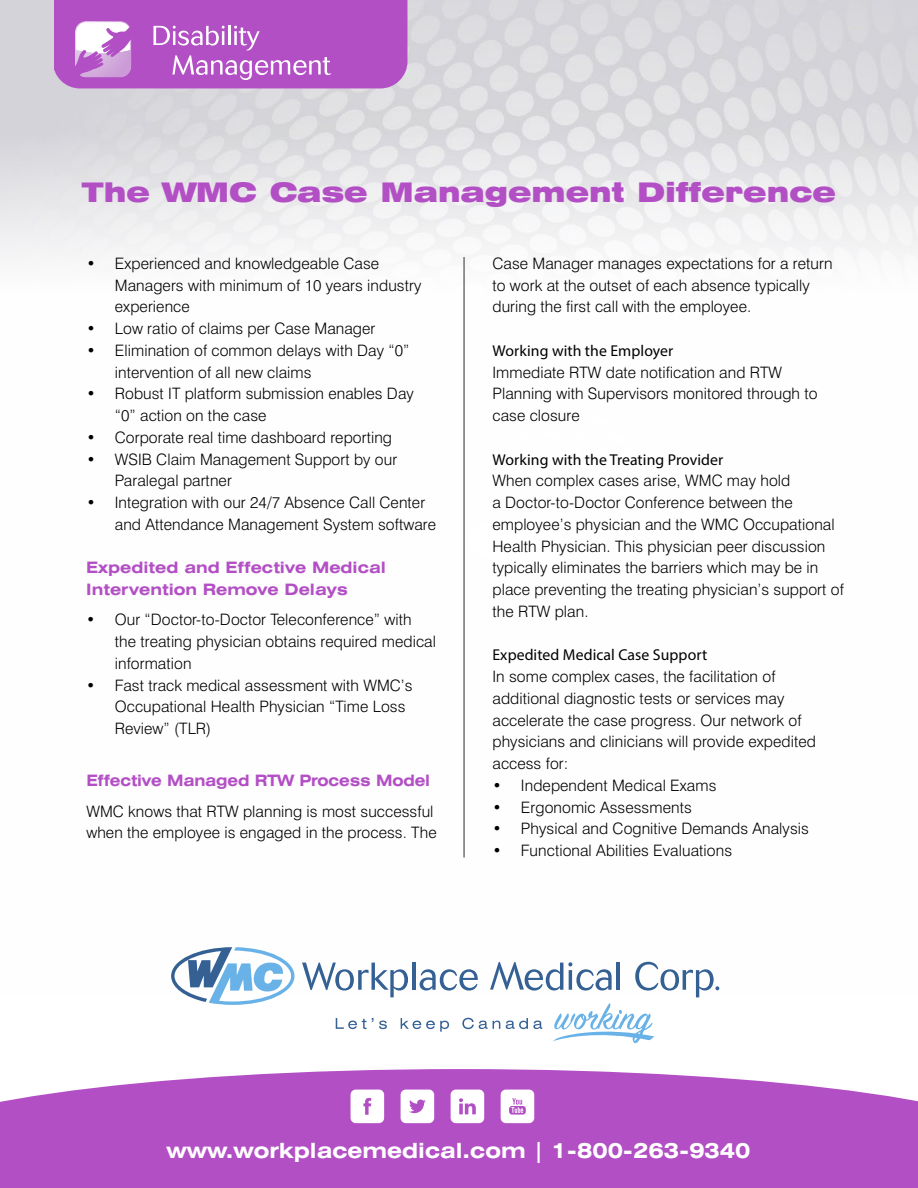
<style>
.page{position:relative;width:918px;height:1188px;background:#fff}
.page>*{position:absolute;margin:0;border:0;box-sizing:border-box;transform-origin:0 0}
.t1{font:900 expanded 27px "Swiss 721 BT";color:#b34fc5}
.t2{font:700 expanded 21px "Swiss 721 BT";color:#fff}
.t3{font:300 15.75px/21.8px "Swiss 721 BT";letter-spacing:.005em;color:#000}
.t4{font:15.75px "Myriad Pro";letter-spacing:.005em;color:#000}
.t5{font:700 expanded 15.75px/21.8px "Swiss 721 BT";color:#b34fc5}
.t6{font:700 expanded 15.75px "Swiss 721 BT";color:#b34fc5;scale:.95 1}
</style>
<div class="page">
<svg style="left:0;top:1069px;width:918px;height:119px;background:#b95eca"></svg>
<img style="left:0;top:0;width:918px;height:990px">
<svg style="left:336px;top:1018px;width:51px;height:11px"></svg>
<svg style="left:401px;top:1018px;width:48px;height:14px"></svg>
<svg style="left:462px;top:1018px;width:38px;height:11px"></svg>
<svg style="left:506px;top:1018px;width:36px;height:11px"></svg>
<svg style="left:552px;top:1003px;width:103px;height:40px"></svg>
<svg style="left:171px;top:947px;width:123px;height:58px"></svg>
<svg style="left:302px;top:963px;width:106px;height:34px"></svg>
<hr style="left:412px;top:963px;width:4px;height:27px;background:#346094">
<svg style="left:420px;top:969px;width:58px;height:22px"></svg>
<hr style="left:617px;top:963px;width:3px;height:27px;background:#346094">
<svg style="left:635px;top:962px;width:84px;height:35px"></svg>
<svg style="left:490px;top:962px;width:122px;height:29px"></svg>
<svg style="left:351px;top:1090px;width:33px;height:33px"></svg>
<svg style="left:401px;top:1090px;width:33px;height:33px"></svg>
<svg style="left:451px;top:1090px;width:33px;height:33px"></svg>
<svg style="left:501px;top:1090px;width:33px;height:33px"></svg>
<hr style="left:463px;top:257px;width:2px;height:601px;background:#717271">
<svg style="left:54px;top:0;width:353px;height:88px;background:#ba62ca"></svg>
<h1 class="t1" style="left:82px;top:176px;width:756px">The WMC Case Management Difference</h1>
<p class="t3" style="left:115px;top:252px;width:308px;text-indent:-28px">• Experienced and knowledgeable Case<br>Managers with minimum of 10 years industry experience</p>
<p class="t3" style="left:86px;top:317px;width:291px">• Low ratio of claims per Case Manager</p>
<p class="t3" style="left:115px;top:339px;width:296px;text-indent:-28px">• Elimination of common delays with Day “0” intervention of all new claims</p>
<p class="t3" style="left:115px;top:383px;width:301px;text-indent:-28px">• Robust IT platform submission enables Day “0” action on the case</p>
<p class="t3" style="left:86px;top:426px;width:307px">• Corporate real time dashboard reporting</p>
<p class="t3" style="left:115px;top:448px;width:284px;text-indent:-28px">• WSIB Claim Management Support by our<br>Paralegal partner</p>
<p class="t3" style="left:115px;top:491px;width:323px;text-indent:-28px">• Integration with our 24/7 Absence Call Center and Attendance Management System software</p>
<p class="t5" style="left:86px;top:557px;width:301px">Expedited and Effective Medical<br>Intervention Remove Delays</p>
<p class="t3" style="left:115px;top:609px;width:323px;text-indent:-28px">• Our “Doctor-to-Doctor Teleconference” with the treating physician obtains required medical information</p>
<p class="t3" style="left:115px;top:674px;width:299px;text-indent:-28px">• Fast track medical assessment with WMC’s<br>Occupational Health Physician “Time Loss<br>Review” (TLR)</p>
<p class="t6" style="left:86px;top:771px;width:363px">Effective Managed RTW Process Model</p>
<p class="t3" style="left:86px;top:800px;width:352px">WMC knows that RTW planning is most successful when the employee is engaged in the process. The</p>
<p class="t3" style="left:492px;top:252px;width:342px">Case Manager manages expectations for a return to work at the outset of each absence typically during the first call with the employee.</p>
<p class="t4" style="left:492px;top:341px;width:182px">Working with the Employer</p>
<p class="t3" style="left:492px;top:361px;width:327px">Immediate RTW date notification and RTW<br>Planning with Supervisors monitored through to case closure</p>
<p class="t4" style="left:492px;top:450px;width:232px">Working with the Treating Provider</p>
<p class="t3" style="left:492px;top:470px;width:353px">When complex cases arise, WMC may hold<br>a Doctor-to-Doctor Conference between the employee’s physician and the WMC Occupational Health Physician. This physician peer discussion typically eliminates the barriers which may be in place preventing the treating physician’s support of the RTW plan.</p>
<p class="t4" style="left:492px;top:645px;width:216px">Expedited Medical Case Support</p>
<p class="t3" style="left:492px;top:665px;width:325px">In some complex cases, the facilitation of additional diagnostic tests or services may accelerate the case progress. Our network of physicians and clinicians will provide expedited access for:</p>
<p class="t3" style="left:492px;top:774px;width:225px">• Independent Medical Exams</p>
<p class="t3" style="left:492px;top:796px;width:201px">• Ergonomic Assessments</p>
<p class="t3" style="left:492px;top:818px;width:318px">• Physical and Cognitive Demands Analysis</p>
<p class="t3" style="left:492px;top:839px;width:241px">• Functional Abilities Evaluations</p>
<h2 class="t2" style="left:166px;top:1137px;width:586px">www.workplacemedical.com | 1-800-263-9340</h2>
</div>
